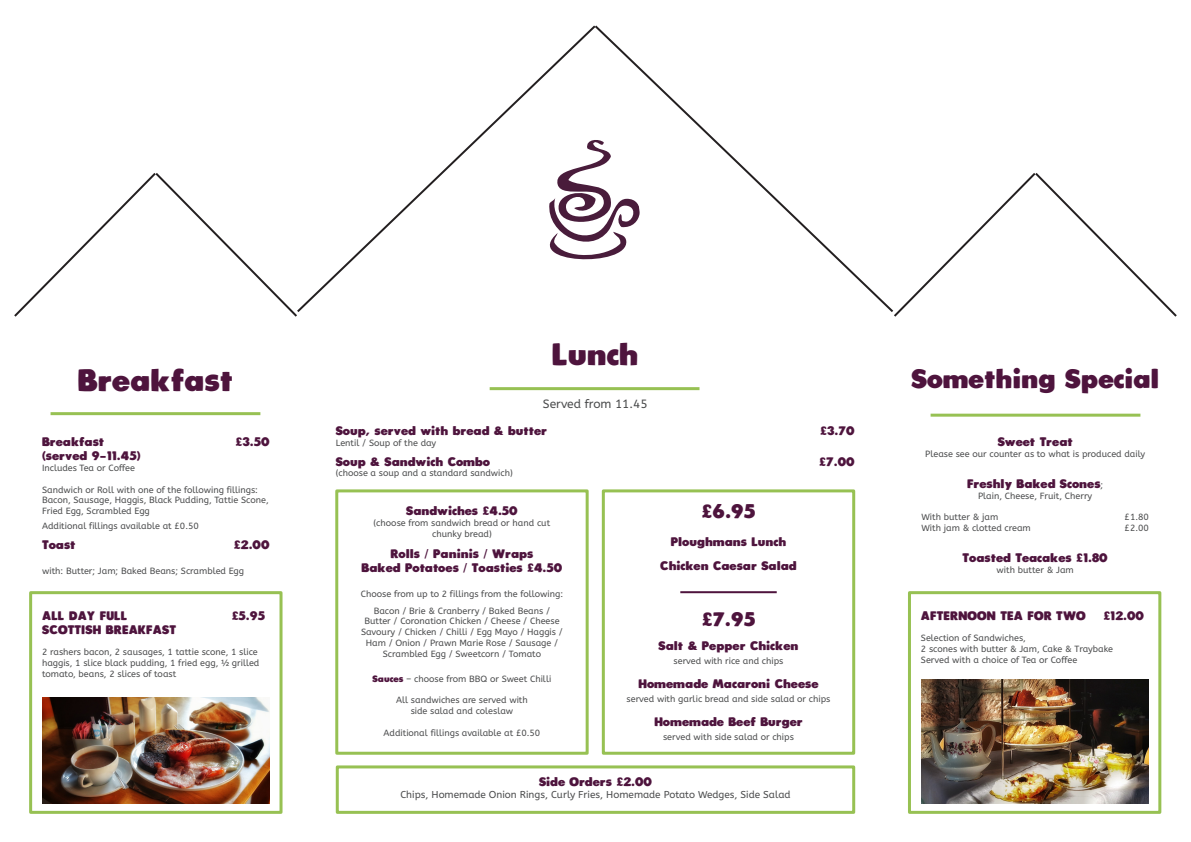
<style>
.page{position:relative;width:1191px;height:842px;background:#fff}
.page>*{position:absolute;margin:0;border:0;box-sizing:border-box;transform-origin:0 0}
.t1{font:30px "Plumpfull";color:#4e143d}
.t2{font:26px "Plumpfull";color:#4e143d}
.t3{font:19px "Plumpfull";color:#4e143d}
.t4{font:12px "Plumpfull";color:#4e143d}
.t5{font:12px "A Bee Zee";color:#4b4c4d}
.t6{font:10px "A Bee Zee";color:#4b4c4d}
.t7{font:9px/10.8px "A Bee Zee";color:#4b4c4d;text-align:center}
.s1{font-family:"Plumpfull";color:#4e143d}
.s2{font-family:"A Bee Zee";font-size:9px;color:#4b4c4d}
</style>
<div class="page">
<svg style="left:299px;top:27px;width:293px;height:285px"></svg>
<svg style="left:592px;top:25px;width:299px;height:287px"></svg>
<svg style="left:14px;top:173px;width:285px;height:144px"></svg>
<svg style="left:891px;top:173px;width:286px;height:144px"></svg>
<hr style="left:51px;top:412px;width:209px;height:3px;background:#97c153">
<hr style="left:489px;top:387px;width:210px;height:3px;background:#97c153">
<hr style="left:930px;top:414px;width:210px;height:3px;background:#97c153">
<div style="left:602px;top:489px;width:253px;height:266px;border:3px solid #97c153"></div>
<div style="left:335px;top:489px;width:253px;height:266px;border:3px solid #97c153"></div>
<div style="left:29px;top:591px;width:253px;height:223px;border:3px solid #97c153"></div>
<div style="left:908px;top:591px;width:253px;height:223px;border:3px solid #97c153"></div>
<img style="left:42px;top:697px;width:227px;height:106px">
<img style="left:921px;top:679px;width:227px;height:124px">
<svg style="left:543px;top:134px;width:104px;height:133px"></svg>
<hr style="left:680px;top:591px;width:96px;height:2px;background:#4e143d">
<div style="left:336px;top:765px;width:519px;height:49px;border:3px solid #97c153"></div>
<p class="t1" style="left:78px;top:360px;width:157px">Breakfast</p>
<p class="t4" style="left:42px;top:434px;width:64px">Breakfast</p>
<p class="t4" style="left:235px;top:434px;width:36px">£3.50</p>
<p class="t4" style="left:42px;top:448px;width:100px">(served 9-11.45)</p>
<p class="t7" style="left:42px;top:463px;width:94px">Includes Tea or Coffee</p>
<p class="t7" style="left:42px;top:484px;width:217px">Sandwich or Roll with one of the following fillings:</p>
<p class="t7" style="left:42px;top:495px;width:228px">Bacon, Sausage, Haggis, Black Pudding, Tattie Scone,</p>
<p class="t7" style="left:42px;top:506px;width:109px">Fried Egg, Scrambled Egg</p>
<p class="t7" style="left:42px;top:520px;width:158px">Additional fillings available at £0.50</p>
<p class="t4" style="left:42px;top:536px;width:35px">Toast</p>
<p class="t4" style="left:234px;top:536px;width:37px">£2.00</p>
<p class="t7" style="left:42px;top:565px;width:204px">with: Butter; Jam; Baked Beans; Scrambled Egg</p>
<p class="t4" style="left:42px;top:607px;width:86px">ALL DAY FULL</p>
<p class="t4" style="left:232px;top:607px;width:35px">£5.95</p>
<p class="t4" style="left:42px;top:621px;width:135px">SCOTTISH BREAKFAST</p>
<p class="t7" style="left:42px;top:647px;width:219px;text-align:left">2 rashers bacon, 2 sausages, 1 tattie scone, 1 slice haggis, 1 slice black pudding, 1 fried egg, ½ grilled tomato, beans, 2 slices of toast</p>
<p class="t1" style="left:552px;top:334px;width:88px">Lunch</p>
<p class="t5" style="left:543px;top:397px;width:106px">Served from 11.45</p>
<p class="t4" style="left:336px;top:422px;width:213px">Soup, served with bread &amp; butter</p>
<p class="t4" style="left:820px;top:422px;width:36px">£3.70</p>
<p class="t7" style="left:336px;top:437px;width:102px">Lentil / Soup of the day</p>
<p class="t4" style="left:336px;top:453px;width:156px">Soup &amp; Sandwich Combo</p>
<p class="t4" style="left:819px;top:453px;width:37px">£7.00</p>
<p class="t7" style="left:336px;top:468px;width:178px">(choose a soup and a standard sandwich)</p>
<p class="t4" style="left:406px;top:503px;width:113px">Sandwiches £4.50</p>
<p class="t7" style="left:373px;top:518px;width:178px">(choose from sandwich bread or hand cut</p>
<p class="t7" style="left:432px;top:528px;width:61px">chunky bread)</p>
<p class="t4" style="left:390px;top:545px;width:144px">Rolls / Paninis / Wraps</p>
<p class="t4" style="left:361px;top:559px;width:202px">Baked Potatoes / Toasties £4.50</p>
<p class="t7" style="left:361px;top:588px;width:204px">Choose from up to 2 fillings from the following:</p>
<p class="t7" style="left:374px;top:605px;width:178px">Bacon / Brie &amp; Cranberry / Baked Beans /</p>
<p class="t7" style="left:361px;top:616px;width:203px">Butter / Coronation Chicken / Cheese / Cheese<br>Savoury / Chicken / Chilli / Egg Mayo / Haggis /</p>
<p class="t7" style="left:366px;top:638px;width:194px">Ham / Onion / Prawn Marie Rose / Sausage /<br>Scrambled Egg / Sweetcorn / Tomato</p>
<p class="t7" style="left:372px;top:673px;width:180px"><span class="s1">Sauces</span> – choose from BBQ or Sweet Chilli</p>
<p class="t7" style="left:396px;top:695px;width:133px">All sandwiches are served with</p>
<p class="t7" style="left:411px;top:706px;width:104px">side salad and coleslaw</p>
<p class="t7" style="left:383px;top:727px;width:158px">Additional fillings available at £0.50</p>
<p class="t3" style="left:701px;top:499px;width:55px">£6.95</p>
<p class="t4" style="left:671px;top:534px;width:117px">Ploughmans Lunch</p>
<p class="t4" style="left:660px;top:558px;width:138px">Chicken Caesar Salad</p>
<p class="t3" style="left:701px;top:607px;width:55px">£7.95</p>
<p class="t4" style="left:658px;top:638px;width:141px">Salt &amp; Pepper Chicken</p>
<p class="t7" style="left:673px;top:656px;width:111px">served with rice and chips</p>
<p class="t4" style="left:638px;top:676px;width:181px">Homemade Macaroni Cheese</p>
<p class="t7" style="left:626px;top:694px;width:205px">served with garlic bread and side salad or chips</p>
<p class="t4" style="left:654px;top:714px;width:150px">Homemade Beef Burger</p>
<p class="t7" style="left:663px;top:732px;width:132px">served with side salad or chips</p>
<p class="t4" style="left:539px;top:773px;width:114px">Side Orders £2.00</p>
<p class="t6" style="left:400px;top:789px;width:392px">Chips, Homemade Onion Rings, Curly Fries, Homemade Potato Wedges, Side Salad</p>
<p class="t2" style="left:911px;top:361px;width:249px">Something Special</p>
<p class="t4" style="left:997px;top:434px;width:77px">Sweet Treat</p>
<p class="t7" style="left:925px;top:449px;width:221px">Please see our counter as to what is produced daily</p>
<p class="t4" style="left:967px;top:475px;width:138px">Freshly Baked Scones<span class="s2">;</span></p>
<p class="t7" style="left:978px;top:490px;width:116px">Plain, Cheese, Fruit, Cherry</p>
<p class="t7" style="left:921px;top:512px;width:78px">With butter &amp; jam</p>
<p class="t7" style="left:1124px;top:512px;width:26px">£1.80</p>
<p class="t7" style="left:921px;top:523px;width:111px">With jam &amp; clotted cream</p>
<p class="t7" style="left:1124px;top:523px;width:26px">£2.00</p>
<p class="t4" style="left:962px;top:549px;width:147px">Toasted Teacakes £1.80</p>
<p class="t7" style="left:996px;top:564px;width:79px">with butter &amp; Jam</p>
<p class="t4" style="left:921px;top:607px;width:166px">AFTERNOON TEA FOR TWO</p>
<p class="t4" style="left:1103px;top:607px;width:42px">£12.00</p>
<p class="t7" style="left:921px;top:633px;width:106px">Selection of Sandwiches,</p>
<p class="t7" style="left:921px;top:643px;width:194px">2 scones with butter &amp; Jam, Cake &amp; Traybake</p>
<p class="t7" style="left:921px;top:654px;width:158px">Served with a choice of Tea or Coffee</p>
</div>
